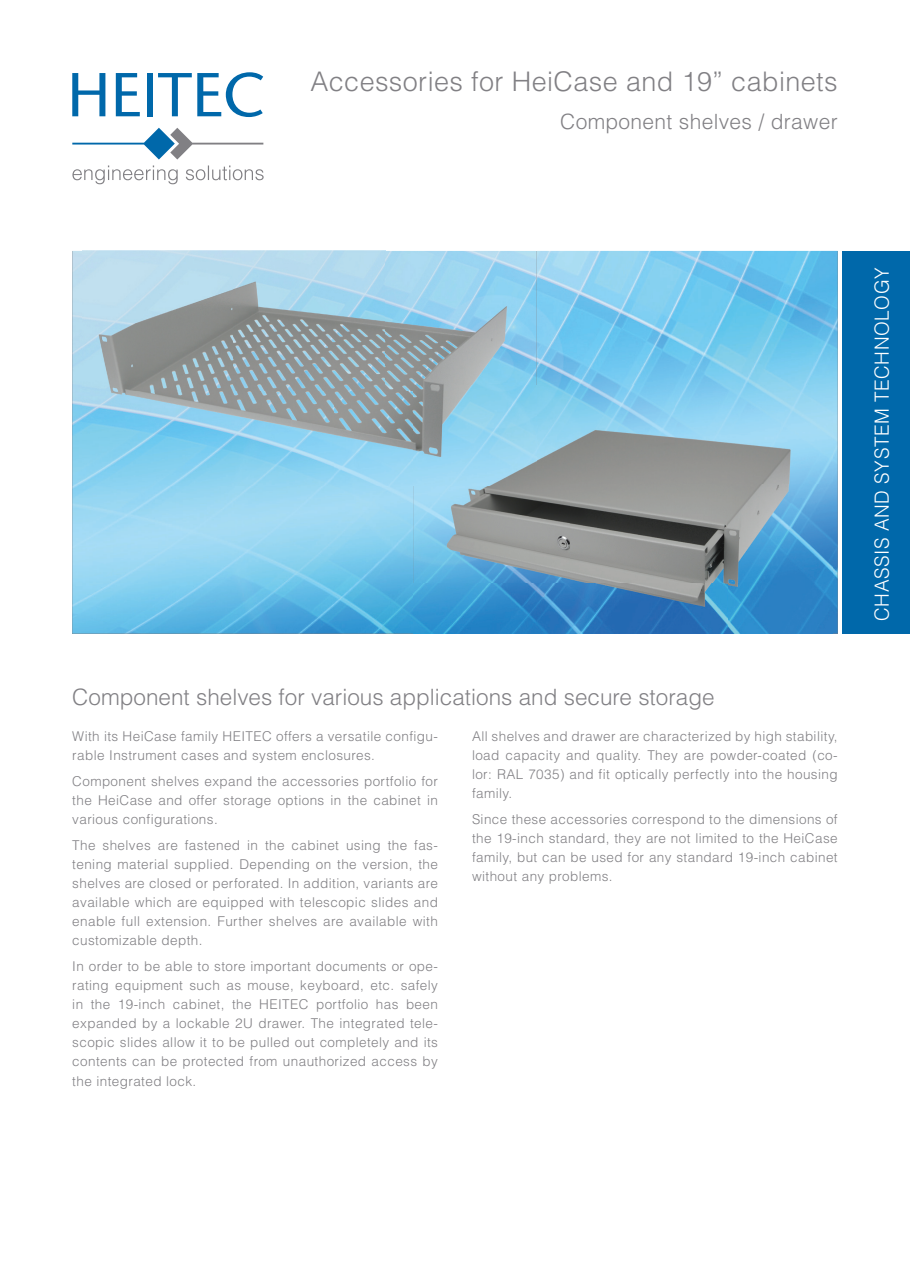
<style>
.page{position:relative;width:910px;height:1280px;background:#fff}
.page>*{position:absolute;margin:0;border:0;box-sizing:border-box;transform-origin:0 0}
.t1{font:300 27px "Helvetica LT Std";letter-spacing:.015em;color:#818084}
.t2{font:300 22.5px "Helvetica LT Std";color:#818084}
.t3{font:300 21px "Helvetica LT Std";letter-spacing:.015em;color:#818084}
.t4{font:300 19.5px "Helvetica LT Std";letter-spacing:.03em;color:#fff}
.t5{font:300 13.5px/19.2px "Helvetica LT Std";letter-spacing:.03em;color:#818084;text-align:justify}
</style>
<div class="page">
<img style="left:72px;top:251px;width:766px;height:383px">
<img style="left:414px;top:386px;width:418px;height:248px">
<img style="left:82px;top:250px;width:454px;height:142px">
<img style="left:82px;top:391px;width:332px;height:94px">
<svg style="left:72px;top:73px;width:33px;height:43px"></svg>
<svg style="left:116px;top:73px;width:24px;height:43px"></svg>
<div style="left:147px;top:73px;width:6px;height:43px;background:#0068aa"></div>
<svg style="left:158px;top:72px;width:105px;height:45px"></svg>
<svg style="left:72px;top:128px;width:192px;height:56px"></svg>
<div style="left:842px;top:251px;width:68px;height:383px;background:#0068aa"></div>
<h1 class="t1" style="left:310px;top:65px;width:529px">Accessories for HeiCase and 19” cabinets</h1>
<h3 class="t3" style="left:560px;top:108px;width:279px">Component shelves / drawer</h3>
<h2 class="t2" style="left:72px;top:683px;width:644px">Component shelves for various applications and secure storage</h2>
<p class="t5" style="left:72px;top:727px;width:367px">With its HeiCase family HEITEC offers a versatile configu&shy;rable Instrument cases and system enclosures.</p>
<p class="t5" style="left:72px;top:771px;width:367px">Component shelves expand the accessories portfolio for the HeiCase and offer storage options in the cabinet in various configurations.</p>
<p class="t5" style="left:72px;top:835px;width:367px">The shelves are fastened in the cabinet using the fas&shy;tening material supplied. Depending on the version, the shelves are closed or perforated. In addition, variants are available which are equipped with telescopic slides and enable full extension. Further shelves are available with customizable depth.</p>
<p class="t5" style="left:72px;top:956px;width:367px">In order to be able to store important documents or ope&shy;rating equipment such as mouse, keyboard, etc. safely in the 19-inch cabinet, the HEITEC portfolio has been expanded by a lockable 2U drawer. The integrated tele&shy;scopic slides allow it to be pulled out completely and its contents can be protected from unauthorized access by the integrated lock.</p>
<p class="t5" style="left:472px;top:726px;width:367px">All shelves and drawer are characterized by high stability, load capacity and quality. They are powder-coated (co&shy;lor: RAL 7035) and fit optically perfectly into the housing family.</p>
<p class="t5" style="left:472px;top:809px;width:367px">Since these accessories correspond to the dimensions of the 19-inch standard, they are not limited to the HeiCase family, but can be used for any standard 19-inch cabinet without any problems.</p>
<h3 class="t4" style="left:870px;top:621px;width:355px;rotate:-90deg">CHASSIS AND SYSTEM TECHNOLOGY</h3>
</div>
